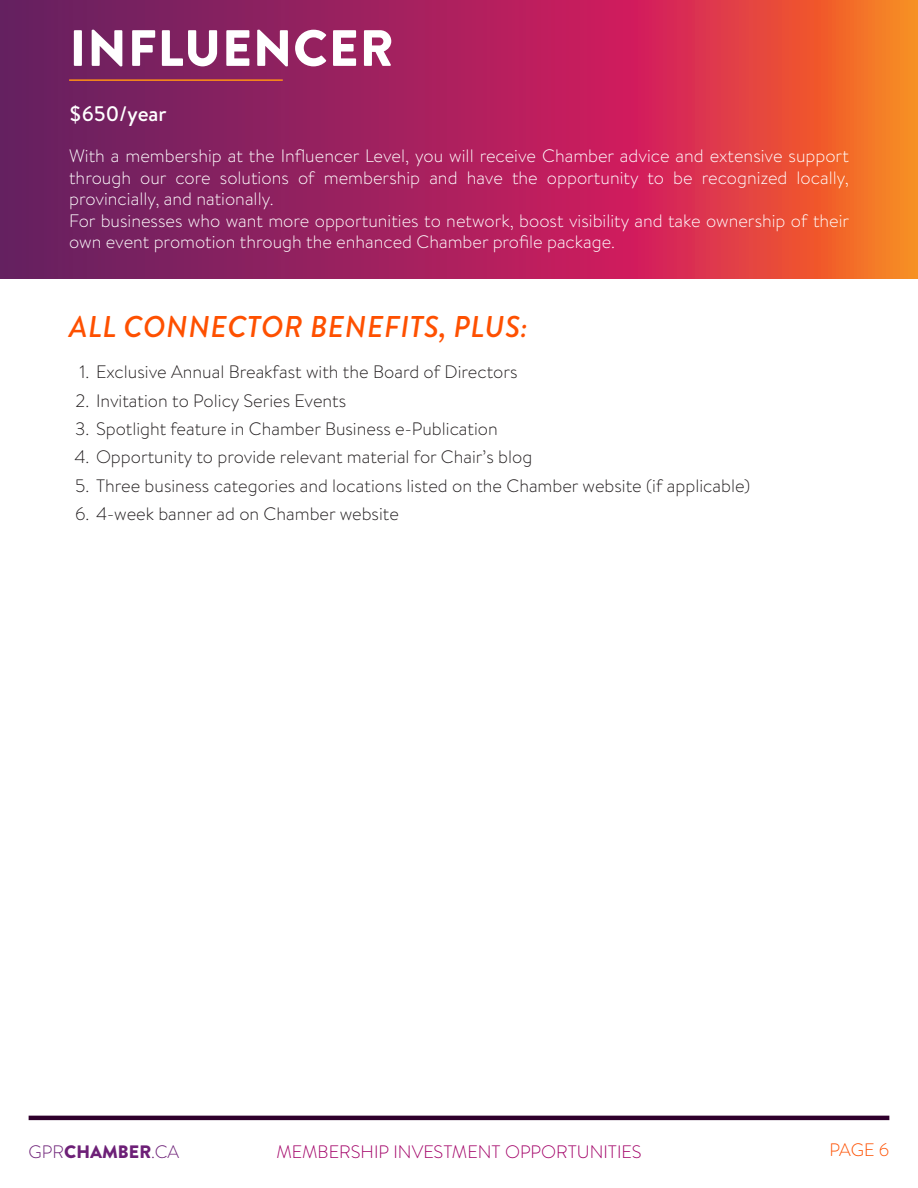
<style>
.page{position:relative;width:918px;height:1188px;background:#fff}
.page>*{position:absolute;margin:0;border:0;box-sizing:border-box;transform-origin:0 0}
.t1{font:900 51px "Brandon Grotesque";letter-spacing:.02em;color:#fff}
.Orange_Header{font:italic 500 30px "Brandon Grotesque";letter-spacing:.02em;color:#fe5000}
.t2{font:500 21px "Brandon Text";color:#fff}
.Membership_Level_Des{font:300 18px/21.6px "Brandon Text";color:#fff;text-align:justify}
.t3{font:300 18px "Brandon Text";color:#231f20}
.t4{font:300 18px "Brandon Text";color:#a20067}
.t5{font:900 18px "Brandon Text";color:#6d2077}
.t6{font:300 18px "Brandon Text";color:#fe5000}
.s1{font-weight:300}
</style>
<div class="page">
<svg style="left:0;top:0;width:918px;height:279px;background:#af2e54"></svg>
<hr style="left:29px;top:1116px;width:860px;height:4px;background:#2f002c">
<hr style="left:69px;top:79px;width:214px;height:2px;background:#ff9015">
<p class="t1" style="left:69px;top:12px;width:326px">INFLUENCER</p>
<p class="t2" style="left:69px;top:99px;width:99px">$650/year</p>
<p class="Membership_Level_Des" style="left:69px;top:144px;width:781px">With a membership at the Influencer Level, you will receive Chamber advice and extensive support through our core solutions of membership and have the opportunity to be recognized locally, provincially, and nationally.</p>
<p class="Membership_Level_Des" style="left:69px;top:209px;width:782px">For businesses who want more opportunities to network, boost visibility and take ownership of their own event promotion through the enhanced Chamber profile package.</p>
<p class="Orange_Header" style="left:69px;top:305px;width:460px">ALL CONNECTOR BENEFITS, PLUS:</p>
<p class="t3" style="left:79px;top:360px;width:440px">1. Exclusive Annual Breakfast with the Board of Directors</p>
<p class="t3" style="left:76px;top:388px;width:272px">2. Invitation to Policy Series Events</p>
<p class="t3" style="left:75px;top:417px;width:424px">3. Spotlight feature in Chamber Business e-Publication</p>
<p class="t3" style="left:74px;top:445px;width:459px">4. Opportunity to provide relevant material for Chair’s blog</p>
<p class="t3" style="left:75px;top:473px;width:676px">5. Three business categories and locations listed on the Chamber website (if applicable)</p>
<p class="t3" style="left:75px;top:502px;width:325px">6. 4-week banner ad on Chamber website</p>
<p class="t5" style="left:29px;top:1139px;width:152px"><span class="s1">GPR</span>CHAMBER<span class="s1">.CA</span></p>
<p class="t4" style="left:276px;top:1140px;width:367px">MEMBERSHIP INVESTMENT OPPORTUNITIES</p>
<p class="t6" style="left:829px;top:1138px;width:62px">PAGE 6</p>
</div>
